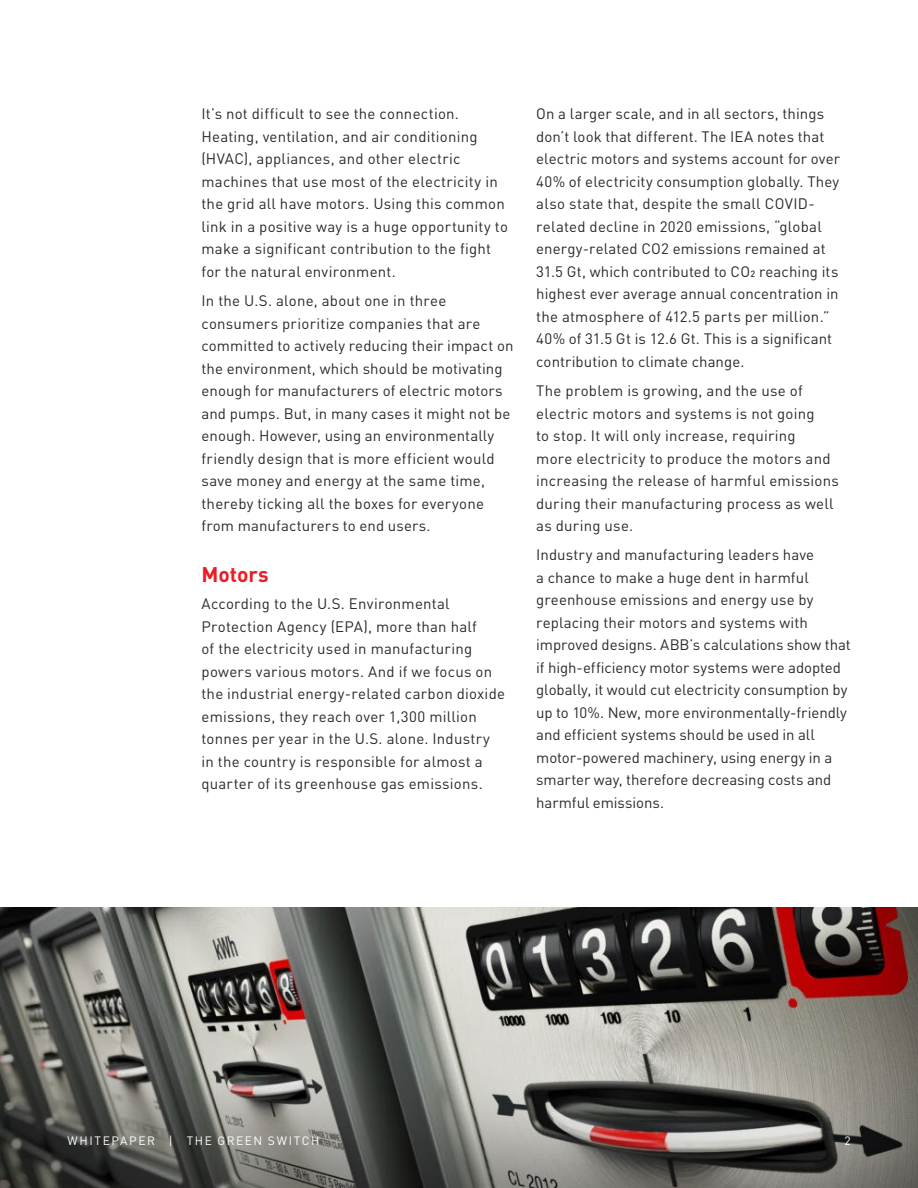
<style>
.page{position:relative;width:918px;height:1188px;background:#fff}
.page>*{position:absolute;margin:0;border:0;box-sizing:border-box;transform-origin:0 0}
.t1{font:700 21px "DINOT";color:#ed1c24}
.t2{font:15px/22.5px "DINOT";letter-spacing:.01em;color:#2a2a2a}
.t3{font:12px "DINOT";letter-spacing:.13em;color:#fff}
</style>
<div class="page">
<img style="left:0;top:907px;width:918px;height:281px">
<p class="t2" style="left:201px;top:103px;width:308px">It’s not difficult to see the connection.<br>Heating, ventilation, and air conditioning (HVAC), appliances, and other electric machines that use most of the electricity in the grid all have motors. Using this common link in a positive way is a huge opportunity to make a significant contribution to the fight for the natural environment.</p>
<p class="t2" style="left:201px;top:289px;width:314px">In the U.S. alone, about one in three consumers prioritize companies that are committed to actively reducing their impact on the environment, which should be motivating enough for manufacturers of electric motors and pumps. But, in many cases it might not be enough. However, using an environmentally friendly design that is more efficient would save money and energy at the same time, thereby ticking all the boxes for everyone from manufacturers to end users.</p>
<h1 class="t1" style="left:201px;top:561px;width:69px">Motors</h1>
<p class="t2" style="left:201px;top:592px;width:305px">According to the U.S. Environmental Protection Agency (EPA), more than half<br>of the electricity used in manufacturing powers various motors. And if we focus on the industrial energy-related carbon dioxide emissions, they reach over 1,300 million tonnes per year in the U.S. alone. Industry in the country is responsible for almost a quarter of its greenhouse gas emissions.</p>
<p class="t2" style="left:536px;top:103px;width:305px">On a larger scale, and in all sectors, things don’t look that different. The IEA notes that electric motors and systems account for over 40% of electricity consumption globally. They also state that, despite the small COVID&shy;related decline in 2020 emissions, “global energy-related CO2 emissions remained at 31.5 Gt, which contributed to CO2 reaching its highest ever average annual concentration in the atmosphere of 412.5 parts per million.” 40% of 31.5 Gt is 12.6 Gt. This is a significant contribution to climate change.</p>
<p class="t2" style="left:536px;top:379px;width:304px">The problem is growing, and the use of electric motors and systems is not going<br>to stop. It will only increase, requiring<br>more electricity to produce the motors and increasing the release of harmful emissions during their manufacturing process as well as during use.</p>
<p class="t2" style="left:536px;top:544px;width:316px">Industry and manufacturing leaders have<br>a chance to make a huge dent in harmful greenhouse emissions and energy use by replacing their motors and systems with improved designs. ABB’s calculations show that if high-efficiency motor systems were adopted globally, it would cut electricity consumption by up to 10%. New, more environmentally-friendly and efficient systems should be used in all motor-powered machinery, using energy in a smarter way, therefore decreasing costs and harmful emissions.</p>
<p class="t3" style="left:68px;top:1134px;width:253px">WHITEPAPER | THE GREEN SWITCH</p>
<p class="t3" style="left:845px;top:1134px;width:8px">2</p>
</div>
